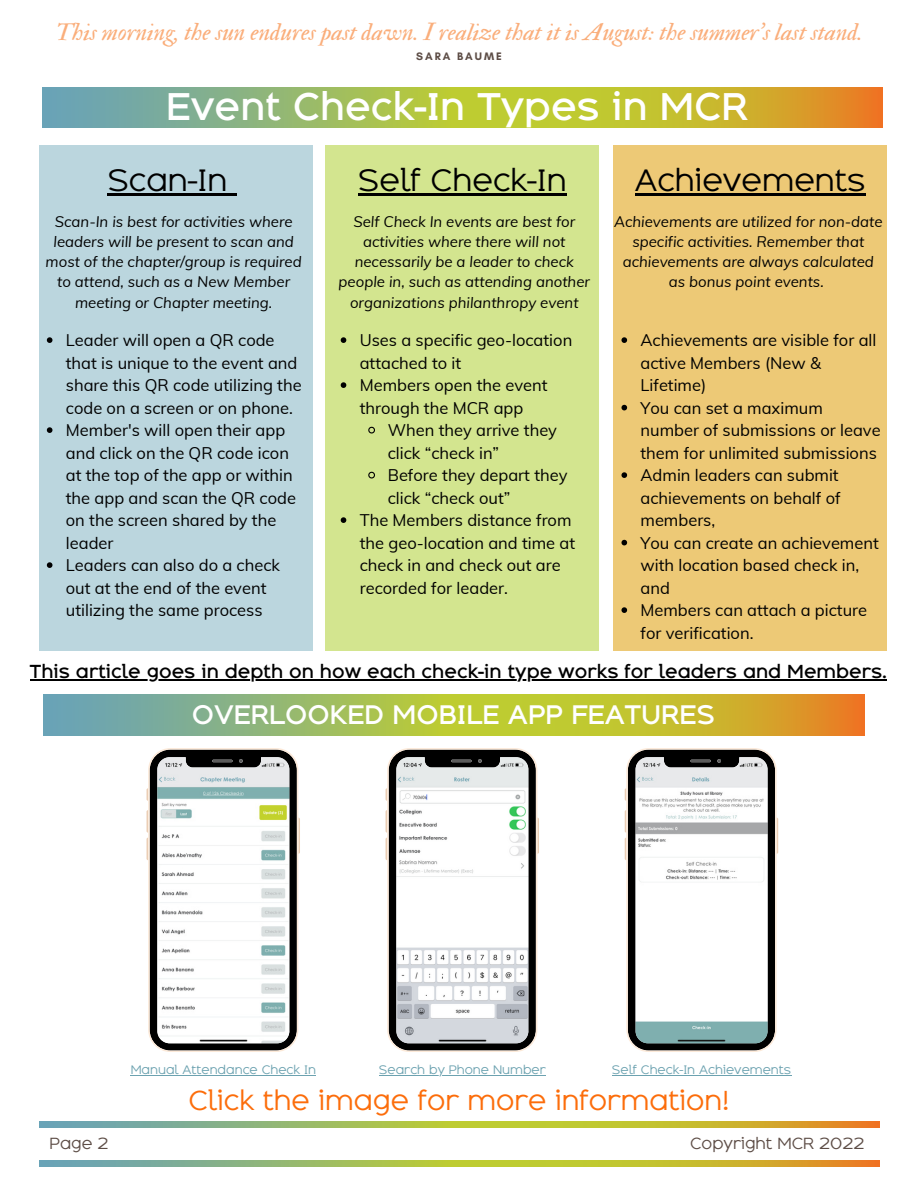
<style>
.page{position:relative;width:918px;height:1188px;background:#fff}
.page>*{position:absolute;margin:0;border:0;box-sizing:border-box;transform-origin:0 0}
.t1{font:500 33.75px "Adequate";color:#fff}
.t2{font:27px "Adequate";color:#000}
.t3{font:24.3px "IM FELL Double Pica Italic";color:#faae7b}
.t4{font:24px "Adequate";color:#fc6d0b}
.t5{font:500 23.55px "Adequate";color:#fff}
.t6{font:500 18.6px "Adequate";color:#fff}
.t7{font:16.5px/22.5px "Muli";color:#000}
.t8{font:500 16.5px "Adequate";color:#000}
.t9{font:italic 15px/20.2px "Muli";color:#000;text-align:center}
.t10{font:14.1px "Adequate";color:#5d4d46}
.t11{font:700 11.1px "Glacial Indifference";letter-spacing:.18em;color:#5d4d46}
.t12{font:10.8px "Adequate";color:#6ca2b0}
</style>
<div class="page">
<img style="left:39px;top:1122px;width:840px;height:6px">
<img style="left:39px;top:1161px;width:840px;height:5px">
<img style="left:43px;top:87px;width:839px;height:41px">
<div style="left:39px;top:145px;width:273px;height:505px;background:#bbd6de"></div>
<div style="left:326px;top:145px;width:273px;height:505px;background:#d3e58f"></div>
<div style="left:614px;top:145px;width:273px;height:505px;background:#edc976"></div>
<hr style="left:635px;top:193px;width:231px;height:2px;background:#000">
<hr style="left:358px;top:193px;width:209px;height:2px;background:#000">
<svg style="left:341px;top:337px;width:5px;height:6px"></svg>
<svg style="left:341px;top:382px;width:5px;height:6px"></svg>
<svg style="left:368px;top:426px;width:7px;height:8px"></svg>
<svg style="left:368px;top:471px;width:7px;height:8px"></svg>
<svg style="left:341px;top:517px;width:5px;height:6px"></svg>
<hr style="left:30px;top:679px;width:857px;height:2px;background:#000">
<img style="left:43px;top:695px;width:821px;height:40px">
<svg style="left:386px;top:788px;width:1px;height:13px"></svg>
<svg style="left:386px;top:810px;width:1px;height:50px"></svg>
<svg style="left:537px;top:818px;width:2px;height:36px"></svg>
<svg style="left:387px;top:748px;width:150px;height:304px"></svg>
<hr style="left:379px;top:1075px;width:167px;height:1px;background:#6ca2b0">
<svg style="left:147px;top:788px;width:1px;height:13px"></svg>
<svg style="left:147px;top:810px;width:1px;height:50px"></svg>
<svg style="left:298px;top:818px;width:2px;height:36px"></svg>
<svg style="left:148px;top:748px;width:150px;height:304px"></svg>
<hr style="left:131px;top:1075px;width:185px;height:1px;background:#6ca2b0">
<svg style="left:625px;top:788px;width:1px;height:13px"></svg>
<svg style="left:625px;top:810px;width:1px;height:50px"></svg>
<svg style="left:777px;top:818px;width:1px;height:36px"></svg>
<svg style="left:626px;top:748px;width:151px;height:304px"></svg>
<hr style="left:612px;top:1075px;width:179px;height:1px;background:#6ca2b0">
<hr style="left:107px;top:193px;width:120px;height:2px;background:#000">
<svg style="left:227px;top:193px;width:10px;height:2px"></svg>
<svg style="left:47px;top:337px;width:5px;height:6px"></svg>
<svg style="left:47px;top:427px;width:5px;height:6px"></svg>
<svg style="left:47px;top:562px;width:5px;height:6px"></svg>
<svg style="left:621px;top:337px;width:6px;height:6px"></svg>
<svg style="left:621px;top:405px;width:6px;height:5px"></svg>
<svg style="left:621px;top:472px;width:6px;height:6px"></svg>
<svg style="left:621px;top:540px;width:6px;height:5px"></svg>
<svg style="left:621px;top:607px;width:6px;height:6px"></svg>
<h3 class="t3" style="left:55px;top:17px;width:809px">This morning, the sun endures past dawn. I realize that it is August: the summer's last stand.</h3>
<p class="t11" style="left:416px;top:49px;width:87px">SARA BAUME</p>
<h1 class="t1" style="left:166px;top:83px;width:583px">Event Check-In Types in MCR</h1>
<h2 class="t2" style="left:358px;top:162px;width:210px">Self Check-In</h2>
<h2 class="t2" style="left:635px;top:162px;width:232px">Achievements</h2>
<p class="t9" style="left:339px;top:211px;width:253px">Self Check In events are best for activities where there will not necessarily be a leader to check people in, such as attending another organizations philanthropy event</p>
<p class="t7" style="left:360px;top:329px;width:214px">Uses a specific geo-location attached to it<br>Members open the event through the MCR app</p>
<p class="t7" style="left:388px;top:419px;width:171px">When they arrive they</p>
<p class="t7" style="left:388px;top:441px;width:113px">click “check in”</p>
<p class="t7" style="left:388px;top:464px;width:181px">Before they depart they</p>
<p class="t7" style="left:388px;top:486px;width:124px">click “check out”</p>
<p class="t7" style="left:360px;top:509px;width:213px">The Members distance from</p>
<p class="t7" style="left:360px;top:531px;width:217px">the geo-location and time at</p>
<p class="t7" style="left:360px;top:554px;width:202px">check in and check out are</p>
<p class="t7" style="left:360px;top:576px;width:150px">recorded for leader.</p>
<p class="t6" style="left:276px;top:105px;width:368px">Moving Seniors to Alumni Status</p>
<h2 class="t2" style="left:107px;top:162px;width:121px">Scan-In</h2>
<p class="t9" style="left:46px;top:211px;width:258px">Scan-In is best for activities where leaders will be present to scan and most of the chapter/group is required to attend, such as a New Member meeting or Chapter meeting.</p>
<p class="t7" style="left:66px;top:329px;width:237px">Leader will open a QR code that is unique to the event and share this QR code utilizing the code on a screen or on phone.<br>Member's will open their app and click on the QR code icon at the top of the app or within the app and scan the QR code on the screen shared by the leader<br>Leaders can also do a check out at the end of the event utilizing the same process</p>
<p class="t7" style="left:641px;top:329px;width:242px">Achievements are visible for all active Members (New &amp;<br>Lifetime)<br>You can set a maximum number of submissions or leave them for unlimited submissions<br>Admin leaders can submit achievements on behalf of members,<br>You can create an achievement with location based check in, and<br>Members can attach a picture for verification.</p>
<p class="t9" style="left:614px;top:211px;width:270px">Achievements are utilized for non-date specific activities. Remember that achievements are always calculated as bonus point events.</p>
<p class="t8" style="left:30px;top:660px;width:858px">This article goes in depth on how each check-in type works for leaders and Members.</p>
<h3 class="t5" style="left:192px;top:698px;width:525px">OVERLOOKED MOBILE APP FEATURES</h3>
<p class="t12" style="left:131px;top:1062px;width:187px">Manual Attendance Check In</p>
<p class="t12" style="left:379px;top:1062px;width:168px">Search by Phone Number</p>
<p class="t12" style="left:612px;top:1062px;width:181px">Self Check-In Achievements</p>
<h3 class="t4" style="left:188px;top:1084px;width:543px">Click the image for more information!</h3>
<p class="t10" style="left:50px;top:1134px;width:61px">Page 2</p>
<p class="t10" style="left:690px;top:1134px;width:176px">Copyright MCR 2022</p>
</div>
